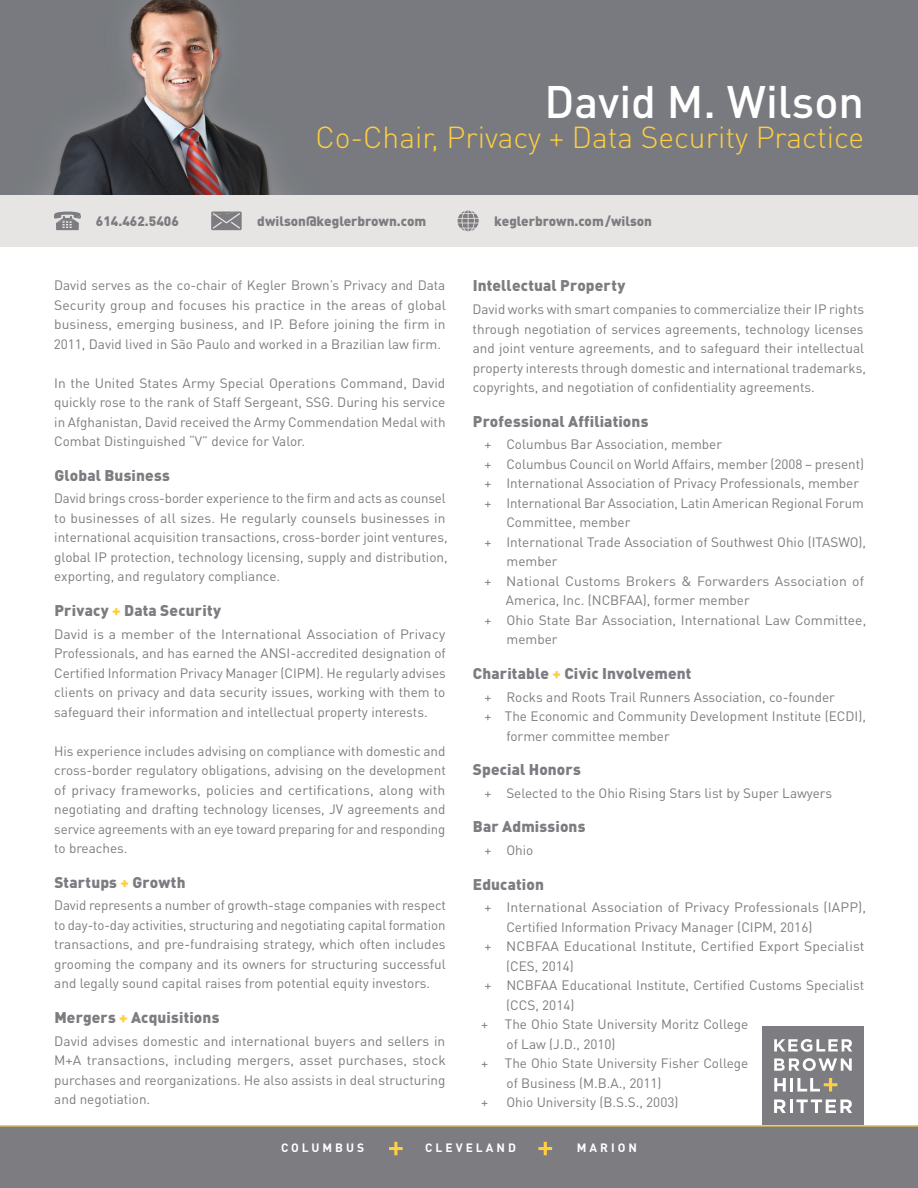
<style>
.page{position:relative;width:918px;height:1188px;background:#fff}
.page>*{position:absolute;margin:0;border:0;box-sizing:border-box;transform-origin:0 0}
.t1{font:500 45px "DIN Pro";color:#fff}
.t2{font:300 30px "DIN Pro";color:#ffcf41}
.t3{font:900 15.3px "DIN Pro";letter-spacing:.01em;color:#7c7c81}
.t4{font:13.5px/19.5px "DIN Pro";color:#7c7c81;text-align:justify}
.t5{font:900 13.5px "DIN Pro";color:#7c7c81}
.t6{font:700 12px "DIN Pro";letter-spacing:.25em;color:#fff}
.s1{color:#ffcf41}
</style>
<div class="page">
<div style="left:0;top:1125px;width:918px;height:63px;background:#7c7c81"></div>
<div style="left:762px;top:1026px;width:102px;height:99px;background:#7c7c81"></div>
<hr style="left:790px;top:1099px;width:3px;height:14px;background:#fff">
<svg style="left:774px;top:1039px;width:78px;height:13px"></svg>
<svg style="left:774px;top:1099px;width:12px;height:14px"></svg>
<svg style="left:796px;top:1099px;width:56px;height:14px"></svg>
<svg style="left:774px;top:1058px;width:78px;height:13px"></svg>
<svg style="left:774px;top:1078px;width:12px;height:14px"></svg>
<hr style="left:790px;top:1078px;width:3px;height:14px;background:#fff">
<svg style="left:797px;top:1078px;width:40px;height:14px"></svg>
<div style="left:0;top:194px;width:918px;height:53px;background:#e7e5e3"></div>
<svg style="left:389px;top:1142px;width:14px;height:13px"></svg>
<svg style="left:538px;top:1142px;width:14px;height:13px"></svg>
<hr style="left:0;top:1125px;width:918px;height:2px;background:#ffcf41">
<svg style="left:211px;top:212px;width:31px;height:18px"></svg>
<svg style="left:54px;top:211px;width:27px;height:19px"></svg>
<svg style="left:458px;top:210px;width:21px;height:21px"></svg>
<img style="left:0;top:0;width:918px;height:194px">
<h1 class="t1" style="left:544px;top:71px;width:321px">David M. Wilson</h1>
<h2 class="t2" style="left:315px;top:116px;width:550px">Co-Chair, Privacy + Data Security Practice</h2>
<p class="t5" style="left:96px;top:212px;width:84px">614.462.5406</p>
<p class="t5" style="left:257px;top:212px;width:171px">dwilson@keglerbrown.com</p>
<p class="t5" style="left:494px;top:212px;width:159px">keglerbrown.com/wilson</p>
<p class="t4" style="left:54px;top:275px;width:394px">David serves as the co-chair of Kegler Brown’s Privacy and Data Security group and focuses his practice in the areas of global business, emerging business, and IP. Before joining the firm in 2011, David lived in São Paulo and worked in a Brazilian law firm.</p>
<p class="t4" style="left:54px;top:372px;width:393px">In the United States Army Special Operations Command, David quickly rose to the rank of Staff Sergeant, SSG. During his service in Afghanistan, David received the Army Commendation Medal with Combat Distinguished “V” device for Valor.</p>
<p class="t3" style="left:54px;top:465px;width:117px">Global Business</p>
<p class="t4" style="left:54px;top:488px;width:395px;text-align:left">David brings cross-border experience to the firm and acts as counsel to businesses of all sizes. He regularly counsels businesses in international acquisition transactions, cross-border joint ventures, global IP protection, technology licensing, supply and distribution, exporting, and regulatory compliance.</p>
<p class="t3" style="left:54px;top:600px;width:168px">Privacy <span class="s1">+</span> Data Security</p>
<p class="t4" style="left:54px;top:623px;width:393px">David is a member of the International Association of Privacy Professionals, and has earned the ANSI-accredited designation of Certified Information Privacy Manager (CIPM). He regularly advises clients on privacy and data security issues, working with them to safeguard their information and intellectual property interests.</p>
<p class="t4" style="left:54px;top:740px;width:393px">His experience includes advising on compliance with domestic and cross-border regulatory obligations, advising on the development of privacy frameworks, policies and certifications, along with negotiating and drafting technology licenses, JV agreements and service agreements with an eye toward preparing for and responding to breaches.</p>
<p class="t3" style="left:54px;top:872px;width:133px">Startups <span class="s1">+</span> Growth</p>
<p class="t4" style="left:54px;top:895px;width:393px">David represents a number of growth-stage companies with respect to day-to-day activities, structuring and negotiating capital formation transactions, and pre-fundraising strategy, which often includes grooming the company and its owners for structuring successful and legally sound capital raises from potential equity investors.</p>
<p class="t3" style="left:54px;top:1007px;width:166px">Mergers <span class="s1">+</span> Acquisitions</p>
<p class="t4" style="left:54px;top:1030px;width:393px">David advises domestic and international buyers and sellers in M+A transactions, including mergers, asset purchases, stock purchases and reorganizations. He also assists in deal structuring and negotiation.</p>
<p class="t3" style="left:473px;top:276px;width:154px">Intellectual Property</p>
<p class="t4" style="left:473px;top:299px;width:395px;text-align:left">David works with smart companies to commercialize their IP rights through negotiation of services agreements, technology licenses and joint venture agreements, and to safeguard their intellectual property interests through domestic and international trademarks, copyrights, and negotiation of confidentiality agreements.</p>
<p class="t3" style="left:473px;top:411px;width:177px">Professional Affiliations</p>
<p class="t4" style="left:484px;top:434px;width:239px">+ Columbus Bar Association, member</p>
<p class="t4" style="left:484px;top:454px;width:381px">+ Columbus Council on World Affairs, member (2008 – present)</p>
<p class="t4" style="left:484px;top:473px;width:376px">+ International Association of Privacy Professionals, member</p>
<p class="t4" style="left:484px;top:493px;width:381px">+ International Bar Association, Latin American Regional Forum</p>
<p class="t4" style="left:506px;top:512px;width:126px">Committee, member</p>
<p class="t4" style="left:484px;top:532px;width:383px">+ International Trade Association of Southwest Ohio (ITASWO),</p>
<p class="t4" style="left:507px;top:551px;width:53px">member</p>
<p class="t4" style="left:484px;top:571px;width:381px">+ National Customs Brokers &amp; Forwarders Association of</p>
<p class="t4" style="left:506px;top:590px;width:245px">America, Inc. (NCBFAA), former member</p>
<p class="t4" style="left:484px;top:610px;width:383px">+ Ohio State Bar Association, International Law Committee,</p>
<p class="t4" style="left:507px;top:629px;width:53px">member</p>
<p class="t3" style="left:473px;top:663px;width:220px">Charitable <span class="s1">+</span> Civic Involvement</p>
<p class="t4" style="left:484px;top:687px;width:352px">+ Rocks and Roots Trail Runners Association, co-founder</p>
<p class="t4" style="left:484px;top:706px;width:383px">+ The Economic and Community Development Institute (ECDI),</p>
<p class="t4" style="left:507px;top:726px;width:165px">former committee member</p>
<p class="t3" style="left:473px;top:759px;width:109px">Special Honors</p>
<p class="t4" style="left:484px;top:783px;width:349px">+ Selected to the Ohio Rising Stars list by Super Lawyers</p>
<p class="t3" style="left:473px;top:817px;width:114px">Bar Admissions</p>
<p class="t4" style="left:484px;top:840px;width:50px">+ Ohio</p>
<p class="t3" style="left:473px;top:874px;width:73px">Education</p>
<p class="t4" style="left:484px;top:897px;width:383px">+ International Association of Privacy Professionals (IAPP),</p>
<p class="t4" style="left:506px;top:917px;width:308px">Certified Information Privacy Manager (CIPM, 2016)</p>
<p class="t4" style="left:484px;top:936px;width:381px">+ NCBFAA Educational Institute, Certified Export Specialist</p>
<p class="t4" style="left:506px;top:956px;width:69px">(CES, 2014)</p>
<p class="t4" style="left:484px;top:975px;width:381px">+ NCBFAA Educational Institute, Certified Customs Specialist</p>
<p class="t4" style="left:506px;top:995px;width:70px">(CCS, 2014)</p>
<p class="t4" style="left:481px;top:1014px;width:269px">+ The Ohio State University Moritz College</p>
<p class="t4" style="left:507px;top:1034px;width:111px">of Law (J.D., 2010)</p>
<p class="t4" style="left:481px;top:1053px;width:269px">+ The Ohio State University Fisher College</p>
<p class="t4" style="left:507px;top:1073px;width:157px">of Business (M.B.A., 2011)</p>
<p class="t4" style="left:481px;top:1092px;width:9px">+</p>
<p class="t4" style="left:506px;top:1092px;width:174px">Ohio University (B.S.S., 2003)</p>
<p class="t6" style="left:281px;top:1140px;width:85px">COLUMBUS</p>
<p class="t6" style="left:425px;top:1140px;width:92px">CLEVELAND</p>
<p class="t6" style="left:577px;top:1140px;width:62px">MARION</p>
</div>
